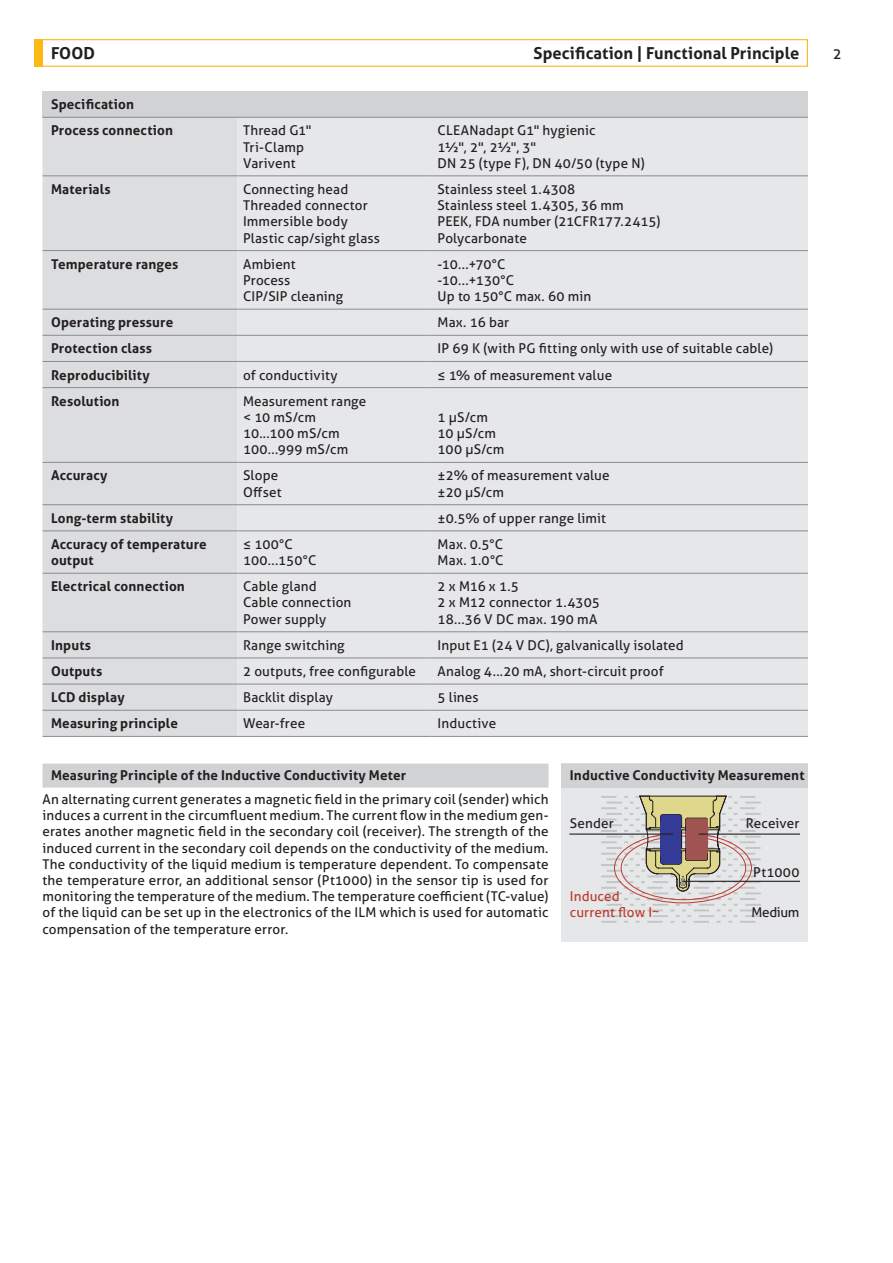
<style>
.page{position:relative;width:893px;height:1263px;background:#fff}
.page>*{position:absolute;margin:0;border:0;box-sizing:border-box;transform-origin:0 0}
.t1{font:700 16.5px "Aller";letter-spacing:.005em;color:#231f20}
.t2{font:15px "Aller";color:#231f20}
.t3{font:13.5px/16.2px "Aller";letter-spacing:.01em;color:#231f20}
.t4{font:700 13.5px/26.1px "Aller";letter-spacing:.015em;color:#231f20}
.t5{font:13.5px/16.2px "Aller";letter-spacing:.01em;color:#bc3b2e}
</style>
<div class="page">
<div style="left:34px;top:39px;width:9px;height:28px;background:#fcb814"></div>
<div style="left:34px;top:39px;width:774px;height:28px;border:1px solid #fcb814"></div>
<div style="left:43px;top:763px;width:506px;height:24px;background:#d1d2d4"></div>
<div style="left:561px;top:763px;width:247px;height:179px;background:#e6e7e9"></div>
<div style="left:561px;top:763px;width:247px;height:24px;background:#dbdcde"></div>
<div style="left:561px;top:764px;width:247px;height:24px;background:#d1d2d4"></div>
<svg style="left:601px;top:796px;width:167px;height:127px"></svg>
<div style="left:686px;top:820px;width:21px;height:33px;background:#a05451"></div>
<hr style="left:660px;top:824px;width:1px;height:30px;background:#231f20">
<div style="left:661px;top:822px;width:20px;height:34px;background:#333b97"></div>
<hr style="left:699px;top:833px;width:101px;height:2px;background:#231f20">
<hr style="left:682px;top:881px;width:118px;height:1px;background:#231f20">
<hr style="left:569px;top:833px;width:104px;height:2px;background:#231f20">
<div style="left:43px;top:91px;width:765px;height:26px;background:#d1d2d4"></div>
<div style="left:43px;top:118px;width:194px;height:618px;background:#dcdddf"></div>
<div style="left:237px;top:118px;width:571px;height:618px;background:#e6e7e9"></div>
<hr style="left:43px;top:175px;width:194px;height:1px;background:#8a8c8f">
<hr style="left:237px;top:175px;width:195px;height:1px;background:#8a8c8f">
<hr style="left:432px;top:175px;width:376px;height:1px;background:#8a8c8f">
<hr style="left:43px;top:250px;width:194px;height:1px;background:#8a8c8f">
<hr style="left:237px;top:250px;width:195px;height:1px;background:#8a8c8f">
<hr style="left:432px;top:250px;width:376px;height:1px;background:#8a8c8f">
<hr style="left:43px;top:309px;width:194px;height:1px;background:#8a8c8f">
<hr style="left:237px;top:309px;width:195px;height:1px;background:#8a8c8f">
<hr style="left:432px;top:309px;width:376px;height:1px;background:#8a8c8f">
<hr style="left:43px;top:335px;width:194px;height:1px;background:#8a8c8f">
<hr style="left:237px;top:335px;width:195px;height:1px;background:#8a8c8f">
<hr style="left:432px;top:335px;width:376px;height:1px;background:#8a8c8f">
<hr style="left:43px;top:361px;width:194px;height:1px;background:#8a8c8f">
<hr style="left:237px;top:361px;width:195px;height:1px;background:#8a8c8f">
<hr style="left:432px;top:361px;width:376px;height:1px;background:#8a8c8f">
<hr style="left:43px;top:387px;width:194px;height:1px;background:#8a8c8f">
<hr style="left:237px;top:387px;width:195px;height:1px;background:#8a8c8f">
<hr style="left:432px;top:387px;width:376px;height:1px;background:#8a8c8f">
<hr style="left:43px;top:462px;width:194px;height:1px;background:#8a8c8f">
<hr style="left:237px;top:462px;width:195px;height:1px;background:#8a8c8f">
<hr style="left:432px;top:462px;width:376px;height:1px;background:#8a8c8f">
<hr style="left:43px;top:504px;width:194px;height:1px;background:#8a8c8f">
<hr style="left:237px;top:504px;width:195px;height:1px;background:#8a8c8f">
<hr style="left:432px;top:504px;width:376px;height:1px;background:#8a8c8f">
<hr style="left:43px;top:530px;width:194px;height:1px;background:#8a8c8f">
<hr style="left:237px;top:530px;width:195px;height:1px;background:#8a8c8f">
<hr style="left:432px;top:530px;width:376px;height:1px;background:#8a8c8f">
<hr style="left:43px;top:573px;width:194px;height:1px;background:#8a8c8f">
<hr style="left:237px;top:573px;width:195px;height:1px;background:#8a8c8f">
<hr style="left:432px;top:573px;width:376px;height:1px;background:#8a8c8f">
<hr style="left:43px;top:631px;width:194px;height:1px;background:#8a8c8f">
<hr style="left:237px;top:631px;width:195px;height:1px;background:#8a8c8f">
<hr style="left:432px;top:631px;width:376px;height:1px;background:#8a8c8f">
<hr style="left:43px;top:657px;width:194px;height:1px;background:#8a8c8f">
<hr style="left:237px;top:657px;width:195px;height:1px;background:#8a8c8f">
<hr style="left:432px;top:657px;width:376px;height:1px;background:#8a8c8f">
<hr style="left:43px;top:684px;width:194px;height:1px;background:#8a8c8f">
<hr style="left:237px;top:684px;width:195px;height:1px;background:#8a8c8f">
<hr style="left:432px;top:684px;width:376px;height:1px;background:#8a8c8f">
<hr style="left:43px;top:710px;width:194px;height:1px;background:#8a8c8f">
<hr style="left:237px;top:710px;width:195px;height:1px;background:#8a8c8f">
<hr style="left:432px;top:710px;width:376px;height:1px;background:#8a8c8f">
<hr style="left:43px;top:117px;width:194px;height:1px;background:#8a8c8f">
<hr style="left:237px;top:117px;width:195px;height:1px;background:#8a8c8f">
<hr style="left:432px;top:117px;width:376px;height:1px;background:#8a8c8f">
<hr style="left:43px;top:736px;width:194px;height:1px;background:#8a8c8f">
<hr style="left:237px;top:736px;width:195px;height:1px;background:#8a8c8f">
<hr style="left:432px;top:736px;width:376px;height:1px;background:#8a8c8f">
<p class="t1" style="left:51px;top:43px;width:45px">FOOD</p>
<p class="t1" style="left:533px;top:43px;width:267px">Specification | Functional Principle</p>
<p class="t2" style="left:833px;top:44px;width:10px">2</p>
<p class="t4" style="left:51px;top:91px;width:124px">Specification<br>Process connection</p>
<p class="t3" style="left:243px;top:122px;width:70px">Thread G1"<br>Tri-Clamp<br>Varivent</p>
<p class="t3" style="left:438px;top:122px;width:209px">CLEANadapt G1" hygienic<br>1½", 2", 2½", 3"<br>DN 25 (type F), DN 40/50 (type N)</p>
<p class="t4" style="left:51px;top:176px;width:61px">Materials</p>
<p class="t3" style="left:243px;top:181px;width:138px">Connecting head<br>Threaded connector<br>Immersible body<br>Plastic cap/sight glass</p>
<p class="t3" style="left:438px;top:181px;width:225px">Stainless steel 1.4308<br>Stainless steel 1.4305, 36 mm<br>PEEK, FDA number (21CFR177.2415)<br>Polycarbonate</p>
<p class="t4" style="left:51px;top:251px;width:129px">Temperature ranges</p>
<p class="t3" style="left:243px;top:256px;width:102px">Ambient<br>Process<br>CIP/SIP cleaning</p>
<p class="t3" style="left:438px;top:256px;width:155px">-10...+70°C<br>-10...+130°C<br>Up to 150°C max. 60 min</p>
<p class="t4" style="left:51px;top:309px;width:124px">Operating pressure</p>
<p class="t3" style="left:438px;top:314px;width:73px">Max. 16 bar</p>
<p class="t4" style="left:51px;top:335px;width:103px">Protection class</p>
<p class="t3" style="left:438px;top:340px;width:337px">IP 69 K (with PG fitting only with use of suitable cable)</p>
<p class="t4" style="left:51px;top:362px;width:100px">Reproducibility</p>
<p class="t3" style="left:243px;top:367px;width:96px">of conductivity</p>
<p class="t3" style="left:438px;top:367px;width:176px">≤ 1% of measurement value</p>
<p class="t4" style="left:51px;top:388px;width:70px">Resolution</p>
<p class="t3" style="left:243px;top:393px;width:125px">Measurement range &lt; 10 mS/cm<br>10...100 mS/cm<br>100...999 mS/cm</p>
<p class="t3" style="left:438px;top:409px;width:68px">1 µS/cm<br>10 µS/cm<br>100 µS/cm</p>
<p class="t4" style="left:51px;top:462px;width:58px">Accuracy</p>
<p class="t3" style="left:243px;top:467px;width:40px">Slope<br>Offset</p>
<p class="t3" style="left:438px;top:467px;width:174px">±2% of measurement value ±20 µS/cm</p>
<p class="t4" style="left:51px;top:505px;width:124px">Long-term stability</p>
<p class="t3" style="left:438px;top:510px;width:170px">±0.5% of upper range limit</p>
<p class="t4" style="left:51px;top:536px;width:157px;line-height:16.2px">Accuracy of temperature output</p>
<p class="t3" style="left:243px;top:536px;width:75px">≤ 100°C<br>100...150°C</p>
<p class="t3" style="left:438px;top:536px;width:67px">Max. 0.5°C<br>Max. 1.0°C</p>
<p class="t4" style="left:51px;top:573px;width:135px">Electrical connection</p>
<p class="t3" style="left:243px;top:578px;width:110px">Cable gland<br>Cable connection<br>Power supply</p>
<p class="t3" style="left:438px;top:578px;width:164px">2 x M16 x 1.5<br>2 x M12 connector 1.4305<br>18...36 V DC max. 190 mA</p>
<p class="t4" style="left:51px;top:632px;width:42px">Inputs</p>
<p class="t3" style="left:243px;top:637px;width:103px">Range switching</p>
<p class="t3" style="left:438px;top:637px;width:248px">Input E1 (24 V DC), galvanically isolated</p>
<p class="t4" style="left:51px;top:658px;width:53px">Outputs</p>
<p class="t3" style="left:243px;top:663px;width:175px">2 outputs, free configurable</p>
<p class="t3" style="left:438px;top:663px;width:228px">Analog 4...20 mA, short-circuit proof</p>
<p class="t4" style="left:51px;top:684px;width:75px">LCD display</p>
<p class="t3" style="left:243px;top:689px;width:92px">Backlit display</p>
<p class="t3" style="left:438px;top:689px;width:43px">5 lines</p>
<p class="t4" style="left:51px;top:710px;width:128px">Measuring principle</p>
<p class="t3" style="left:243px;top:715px;width:64px">Wear-free</p>
<p class="t3" style="left:438px;top:715px;width:60px">Inductive</p>
<p class="t4" style="left:51px;top:762px;width:357px">Measuring Principle of the Inductive Conductivity Meter</p>
<p class="t3" style="left:43px;top:791px;width:507px;text-align:justify">An alternating current generates a magnetic field in the primary coil (sender) which induces a current in the circumfluent medium. The current flow in the medium gen&shy;erates another magnetic field in the secondary coil (receiver). The strength of the induced current in the secondary coil depends on the conductivity of the medium.<br>The conductivity of the liquid medium is temperature dependent. To compensate the temperature error, an additional sensor (Pt1000) in the sensor tip is used for monitoring the temperature of the medium. The temperature coefficient (TC-value) of the liquid can be set up in the electronics of the ILM which is used for automatic compensation of the temperature error.</p>
<p class="t4" style="left:570px;top:762px;width:236px">Inductive Conductivity Measurement</p>
<p class="t3" style="left:570px;top:815px;width:45px">Sender</p>
<p class="t3" style="left:746px;top:815px;width:55px">Receiver</p>
<p class="t5" style="left:570px;top:888px;width:91px">Induced current flow I~</p>
<p class="t3" style="left:753px;top:864px;width:48px">Pt1000</p>
<p class="t3" style="left:751px;top:904px;width:50px">Medium</p>
</div>
